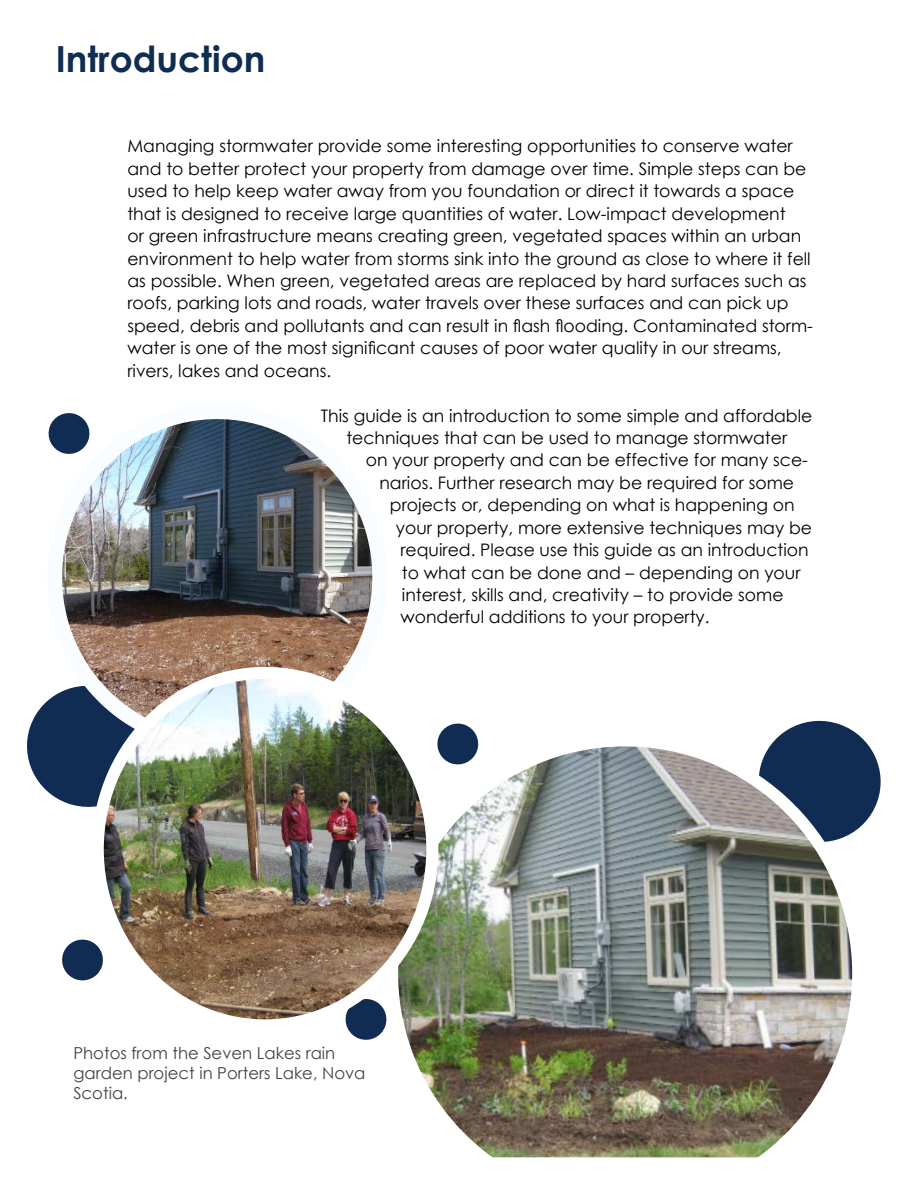
<style>
.page{position:relative;width:918px;height:1188px;background:#fff}
.page>*{position:absolute;margin:0;border:0;box-sizing:border-box;transform-origin:0 0}
.t1{font:700 36px "Century Gothic";color:#0f2d52}
.t2{font:17.25px/22.5px "Century Gothic";color:#000}
.t3{font:16.5px/19.8px "Century Gothic";color:#454142}
</style>
<div class="page">
<svg style="left:346px;top:1025px;width:24px;height:15px"></svg>
<img style="left:370px;top:720px;width:511px;height:438px">
<svg style="left:27px;top:695px;width:71px;height:112px"></svg>
<img style="left:55px;top:420px;width:316px;height:323px">
<div style="left:47px;top:404px;width:340px;height:347px;border:15px solid #fafdff;border-radius:50%"></div>
<svg style="left:62px;top:939px;width:36px;height:42px"></svg>
<img style="left:98px;top:673px;width:334px;height:352px">
<div style="left:92px;top:667px;width:346px;height:364px;border:12px solid #fff;border-radius:50%"></div>
<svg style="left:48px;top:413px;width:44px;height:43px"></svg>
<h1 class="t1" style="left:56px;top:32px;width:211px">Introduction</h1>
<p class="t2" style="left:127px;top:135px;width:687px">Managing stormwater provide some interesting opportunities to conserve water and to better protect your property from damage over time. Simple steps can be used to help keep water away from you foundation or direct it towards a space that is designed to receive large quantities of water. Low-impact development<br>or green infrastructure means creating green, vegetated spaces within an urban environment to help water from storms sink into the ground as close to where it fell as possible. When green, vegetated areas are replaced by hard surfaces such as roofs, parking lots and roads, water travels over these surfaces and can pick up speed, debris and pollutants and can result in flash flooding. Contaminated storm&shy;water is one of the most significant causes of poor water quality in our streams, rivers, lakes and oceans.</p>
<p class="t2" style="left:321px;top:404px;width:493px;text-align:center">This guide is an introduction to some simple and affordable techniques that can be used to manage stormwater</p>
<p class="t2" style="left:366px;top:449px;width:443px">on your property and can be effective for many sce-</p>
<p class="t2" style="left:379px;top:471px;width:416px">narios. Further research may be required for some</p>
<p class="t2" style="left:390px;top:493px;width:406px">projects or, depending on what is happening on</p>
<p class="t2" style="left:396px;top:516px;width:418px">your property, more extensive techniques may be</p>
<p class="t2" style="left:400px;top:538px;width:410px">required. Please use this guide as an introduction</p>
<p class="t2" style="left:402px;top:561px;width:400px">to what can be done and – depending on your</p>
<p class="t2" style="left:402px;top:583px;width:383px">interest, skills and, creativity – to provide some</p>
<p class="t2" style="left:400px;top:606px;width:311px">wonderful additions to your property.</p>
<p class="t3" style="left:73px;top:1043px;width:294px">Photos from the Seven Lakes rain garden project in Porters Lake, Nova<br>Scotia.</p>
</div>
